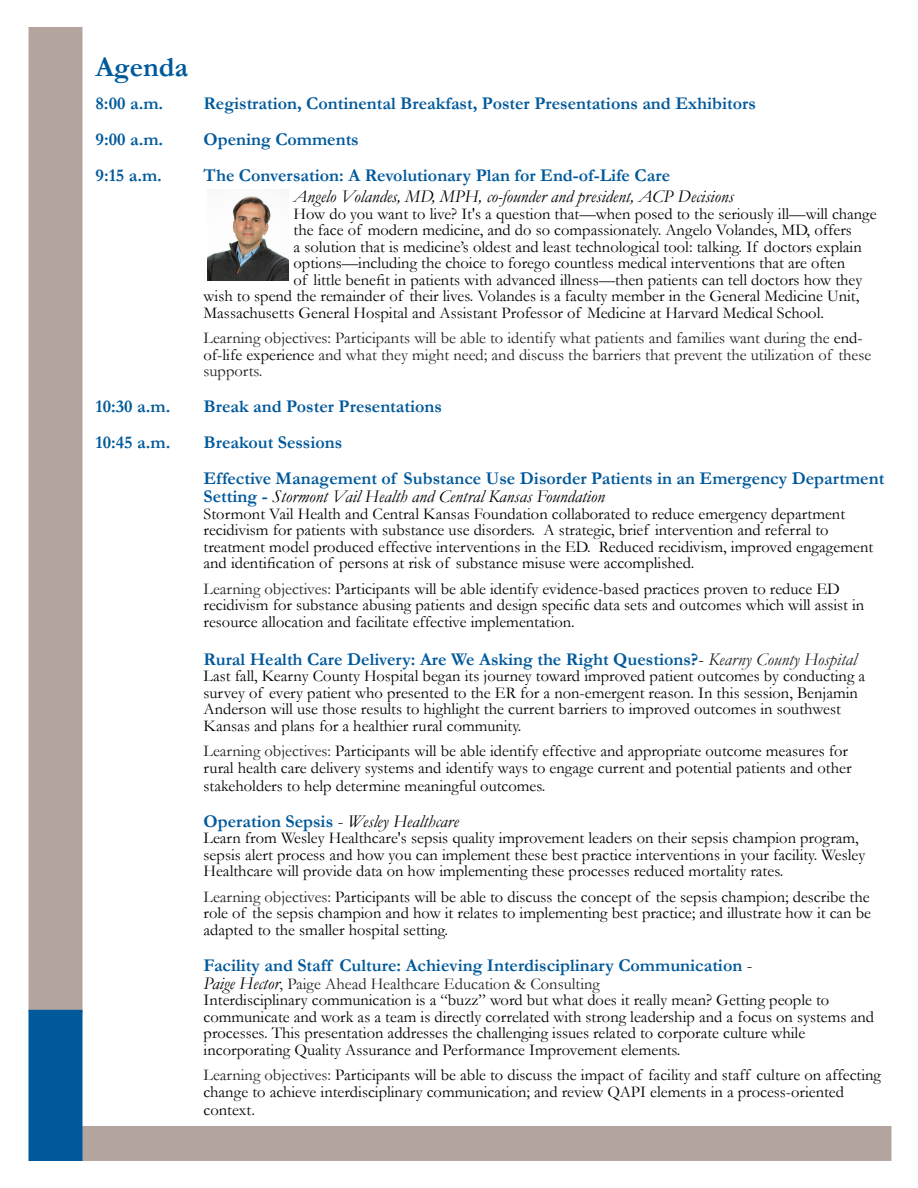
<style>
.page{position:relative;width:918px;height:1188px;background:#fff}
.page>*{position:absolute;margin:0;border:0;box-sizing:border-box;transform-origin:0 0}
.t1{font:700 28.5px "Garamond";color:#00599b}
.t2{font:700 18px "Garamond";color:#00599b}
.t3{font:italic 18px "Garamond";color:#000}
.t4{font:16.5px/16.5px "Garamond";color:#000}
.t5{font:16.5px/16.5px "Garamond";color:#231f20}
.s1{color:#000}
.s2{font-weight:700;font-style:normal;color:#00599b}
.s3{color:#231f20}
.s4{font-weight:400;color:#231f20}
.s5{font-weight:400;font-style:italic;color:#231f20}
.s6{font-style:normal;color:#231f20}
.s7{font-style:italic;font-size:18px;color:#000}
</style>
<div class="page">
<div style="left:28px;top:27px;width:54px;height:985px;background:#b3a49d;border:2px solid #b3a49d"></div>
<div style="left:82px;top:1126px;width:809px;height:35px;background:#b3a49d"></div>
<div style="left:28px;top:1010px;width:54px;height:151px;background:#00599b;border:2px solid #00599b"></div>
<img style="left:207px;top:190px;width:81px;height:91px">
<p class="t1" style="left:96px;top:47px;width:94px">Agenda</p>
<p class="t2" style="left:96px;top:91px;width:69px">8:00 a.m.</p>
<p class="t2" style="left:204px;top:91px;width:554px">Registration, Continental Breakfast, Poster Presentations and Exhibitors</p>
<p class="t2" style="left:96px;top:127px;width:69px">9:00 a.m.</p>
<p class="t2" style="left:204px;top:127px;width:157px">Opening Comments</p>
<p class="t2" style="left:96px;top:163px;width:68px">9:15 a.m.</p>
<p class="t2" style="left:204px;top:163px;width:468px">The Conversation: A Revolutionary Plan for End-of-Life Care</p>
<p class="t3" style="left:294px;top:185px;width:442px">Angelo Volandes, MD, MPH, co-founder and president, ACP Decisions</p>
<p class="t4" style="left:294px;top:205px;width:585px">How do you want to live? It's a question that—when posed to the seriously ill—will change</p>
<p class="t4" style="left:294px;top:222px;width:560px">the face of modern medicine, and do so compassionately. Angelo Volandes, MD, offers</p>
<p class="t4" style="left:294px;top:238px;width:570px">a solution that is medicine’s oldest and least technological tool: talking. If doctors explain</p>
<p class="t4" style="left:294px;top:255px;width:553px">options—including the choice to forego countless medical interventions that are often</p>
<p class="t4" style="left:294px;top:271px;width:570px">of little benefit in patients with advanced illness—then patients can tell doctors how they</p>
<p class="t4" style="left:204px;top:288px;width:657px">wish to spend the remainder of their lives. Volandes is a faculty member in the General Medicine Unit,</p>
<p class="t4" style="left:204px;top:304px;width:622px">Massachusetts General Hospital and Assistant Professor of Medicine at Harvard Medical School.</p>
<p class="t5" style="left:204px;top:330px;width:669px">Learning objectives: Participants will be able to identify what patients and families want during the <span class="s1">end&shy;of-life experience</span> and what they might need; and discuss the barriers that prevent the utilization of these supports.</p>
<p class="t2" style="left:96px;top:394px;width:76px">10:30 a.m.</p>
<p class="t2" style="left:204px;top:394px;width:240px">Break and Poster Presentations</p>
<p class="t2" style="left:96px;top:430px;width:76px">10:45 a.m.</p>
<p class="t2" style="left:204px;top:430px;width:140px">Breakout Sessions</p>
<p class="t2" style="left:204px;top:466px;width:682px">Effective Management of Substance Use Disorder Patients in an Emergency Department</p>
<p class="t3" style="left:204px;top:485px;width:403px"><span class="s2">Setting -</span> Stormont Vail Health and Central Kansas Foundation</p>
<p class="t4" style="left:204px;top:505px;width:671px">Stormont Vail Health and Central Kansas Foundation collaborated to reduce emergency department recidivism for patients with substance use disorders. A strategic, brief intervention and referral to treatment model produced effective interventions in the ED. Reduced recidivism, improved engagement and identification of persons at risk of substance misuse were accomplished.</p>
<p class="t4" style="left:204px;top:580px;width:662px"><span class="s3">Learning objectives:</span> Participants will be able identify evidence-based practices proven to reduce ED recidivism for substance abusing patients and design specific data sets and outcomes which will assist in resource allocation and facilitate effective implementation.</p>
<p class="t2" style="left:204px;top:647px;width:655px">Rural Health Care Delivery: Are We Asking the Right Questions?<span class="s4">-</span> <span class="s5">Kearny County Hospital</span></p>
<p class="t4" style="left:204px;top:667px;width:663px">Last fall, Kearny County Hospital began its journey toward improved patient outcomes by conducting a survey of every patient who presented to the ER for a non-emergent reason. In this session, Benjamin Anderson will use those results to highlight the current barriers to improved outcomes in southwest Kansas and plans for a healthier rural community.</p>
<p class="t4" style="left:204px;top:742px;width:650px"><span class="s3">Learning objectives:</span> Participants will be able identify effective and appropriate outcome measures for rural health care delivery systems and identify ways to engage current and potential patients and other</p>
<p class="t4" style="left:204px;top:777px;width:343px">stakeholders to help determine meaningful outcomes.</p>
<p class="t3" style="left:204px;top:809px;width:257px"><span class="s2">Operation Sepsis</span> <span class="s6">-</span> Wesley Healthcare</p>
<p class="t4" style="left:204px;top:829px;width:663px">Learn from Wesley Healthcare's sepsis quality improvement leaders on their sepsis champion program, sepsis alert process and how you can implement these best practice interventions in your facility. Wesley<br>Healthcare will provide data on how implementing these processes reduced mortality rates.</p>
<p class="t4" style="left:204px;top:888px;width:669px;text-align:justify"><span class="s3">Learning objectives:</span> Participants will be able to discuss the concept of the sepsis champion; describe the role of the sepsis champion and how it relates to implementing best practice; and illustrate how it can be adapted to the smaller hospital setting.</p>
<p class="t2" style="left:204px;top:953px;width:550px">Facility and Staff Culture: Achieving Interdisciplinary Communication <span class="s4">-</span></p>
<p class="t5" style="left:204px;top:975px;width:398px"><span class="s7">Paige Hector</span>, Paige Ahead Healthcare Education &amp; Consulting</p>
<p class="t4" style="left:204px;top:991px;width:627px">Interdisciplinary communication is a “buzz” word but what does it really mean? Getting people to</p>
<p class="t4" style="left:204px;top:1008px;width:672px">communicate and work as a team is directly correlated with strong leadership and a focus on systems and</p>
<p class="t4" style="left:204px;top:1024px;width:603px">processes. This presentation addresses the challenging issues related to corporate culture while</p>
<p class="t4" style="left:204px;top:1041px;width:478px">incorporating Quality Assurance and Performance Improvement elements.</p>
<p class="t4" style="left:204px;top:1066px;width:679px"><span class="s3">Learning objectives:</span> Participants will be able to discuss the impact of facility and staff culture on affecting change to achieve interdisciplinary communication; and review QAPI elements in a process-oriented</p>
<p class="t4" style="left:204px;top:1101px;width:53px">context.</p>
</div>
